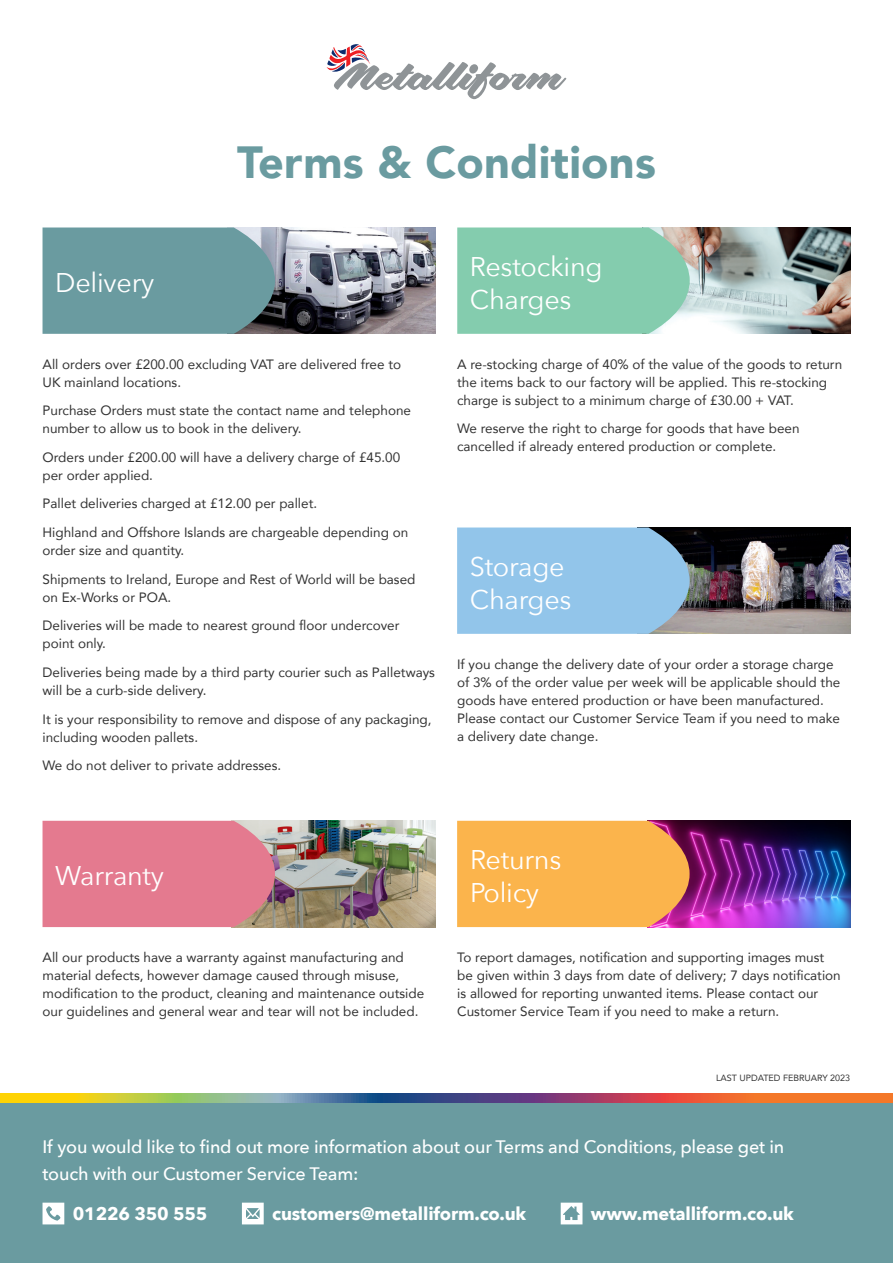
<style>
.page{position:relative;width:893px;height:1263px;background:#fff}
.page>*{position:absolute;margin:0;border:0;box-sizing:border-box;transform-origin:0 0}
.t1{font:900 45px "Avenir";letter-spacing:.005em;color:#6a9ba0}
.t2{font:27px/33px "Avenir Next";letter-spacing:-.01em;color:#fff}
.t3{font:500 18px/27px "Avenir Next";letter-spacing:-.01em;color:#fff}
.t4{font:700 18px "Avenir Next";letter-spacing:-.01em;color:#fff}
.t5{font:13.5px/18px "Avenir";color:#333}
.t6{font:9px "Avenir";color:#333}
</style>
<div class="page">
<img style="left:690px;top:527px;width:160px;height:107px">
<svg style="left:457px;top:527px;width:233px;height:107px;background:#8ebee0"></svg>
<img style="left:275px;top:227px;width:161px;height:107px">
<svg style="left:43px;top:227px;width:232px;height:107px;background:#6b999e"></svg>
<svg style="left:327px;top:44px;width:239px;height:55px"></svg>
<img style="left:275px;top:821px;width:161px;height:106px">
<img style="left:690px;top:227px;width:160px;height:107px">
<svg style="left:457px;top:227px;width:233px;height:107px;background:#8acdb0"></svg>
<div style="left:43px;top:821px;width:232px;height:106px;background:#e47a8f"></div>
<img style="left:690px;top:821px;width:160px;height:106px">
<div style="left:457px;top:821px;width:233px;height:106px;background:#fbb44c"></div>
<div style="left:0;top:1102px;width:893px;height:161px;background:#6a9ba0"></div>
<svg style="left:43px;top:1202px;width:21px;height:22px"></svg>
<svg style="left:242px;top:1202px;width:22px;height:22px"></svg>
<svg style="left:561px;top:1202px;width:21px;height:22px"></svg>
<svg style="left:0;top:1094px;width:893px;height:8px;background:#a77c5b"></svg>
<p class="t2" style="left:55px;top:265px;width:101px">Delivery</p>
<p class="t1" style="left:237px;top:124px;width:420px">Terms &amp; Conditions</p>
<p class="t2" style="left:470px;top:248px;width:134px">Restocking<br>Charges</p>
<p class="t5" style="left:43px;top:354px;width:360px">All orders over £200.00 excluding VAT are delivered free to<br>UK mainland locations.</p>
<p class="t5" style="left:43px;top:401px;width:370px">Purchase Orders must state the contact name and telephone number to allow us to book in the delivery.</p>
<p class="t5" style="left:43px;top:448px;width:359px">Orders under £200.00 will have a delivery charge of £45.00 per order applied.</p>
<p class="t5" style="left:43px;top:494px;width:276px">Pallet deliveries charged at £12.00 per pallet.</p>
<p class="t5" style="left:43px;top:523px;width:367px">Highland and Offshore Islands are chargeable depending on order size and quantity.</p>
<p class="t5" style="left:43px;top:570px;width:374px">Shipments to Ireland, Europe and Rest of World will be based on Ex-Works or POA.</p>
<p class="t5" style="left:43px;top:616px;width:358px">Deliveries will be made to nearest ground floor undercover point only.</p>
<p class="t5" style="left:43px;top:663px;width:394px">Deliveries being made by a third party courier such as Palletways will be a curb-side delivery.</p>
<p class="t5" style="left:43px;top:710px;width:390px">It is your responsibility to remove and dispose of any packaging, including wooden pallets.</p>
<p class="t5" style="left:43px;top:756px;width:240px">We do not deliver to private addresses.</p>
<p class="t5" style="left:457px;top:354px;width:387px">A re-stocking charge of 40% of the value of the goods to return the items back to our factory will be applied. This re-stocking charge is subject to a minimum charge of £30.00 + VAT.</p>
<p class="t5" style="left:457px;top:419px;width:344px">We reserve the right to charge for goods that have been cancelled if already entered production or complete.</p>
<p class="t2" style="left:470px;top:548px;width:103px">Storage<br>Charges</p>
<p class="t5" style="left:457px;top:655px;width:385px">If you change the delivery date of your order a storage charge of 3% of the order value per week will be applicable should the goods have entered production or have been manufactured.<br>Please contact our Customer Service Team if you need to make a delivery date change.</p>
<p class="t2" style="left:55px;top:858px;width:110px">Warranty</p>
<p class="t5" style="left:43px;top:948px;width:383px">All our products have a warranty against manufacturing and material defects, however damage caused through misuse, modification to the product, cleaning and maintenance outside our guidelines and general wear and tear will not be included.</p>
<p class="t2" style="left:470px;top:842px;width:93px">Returns<br>Policy</p>
<p class="t5" style="left:457px;top:948px;width:385px">To report damages, notification and supporting images must be given within 3 days from date of delivery; 7 days notification is allowed for reporting unwanted items. Please contact our Customer Service Team if you need to make a return.</p>
<p class="t6" style="left:716px;top:1070px;width:136px">LAST UPDATED FEBRUARY 2023</p>
<p class="t3" style="left:43px;top:1133px;width:743px">If you would like to find out more information about our Terms and Conditions, please get in touch with our Customer Service Team:</p>
<p class="t4" style="left:73px;top:1198px;width:136px">01226 350 555</p>
<p class="t4" style="left:272px;top:1198px;width:256px">customers@metalliform.co.uk</p>
<p class="t4" style="left:591px;top:1198px;width:204px">www.metalliform.co.uk</p>
</div>
